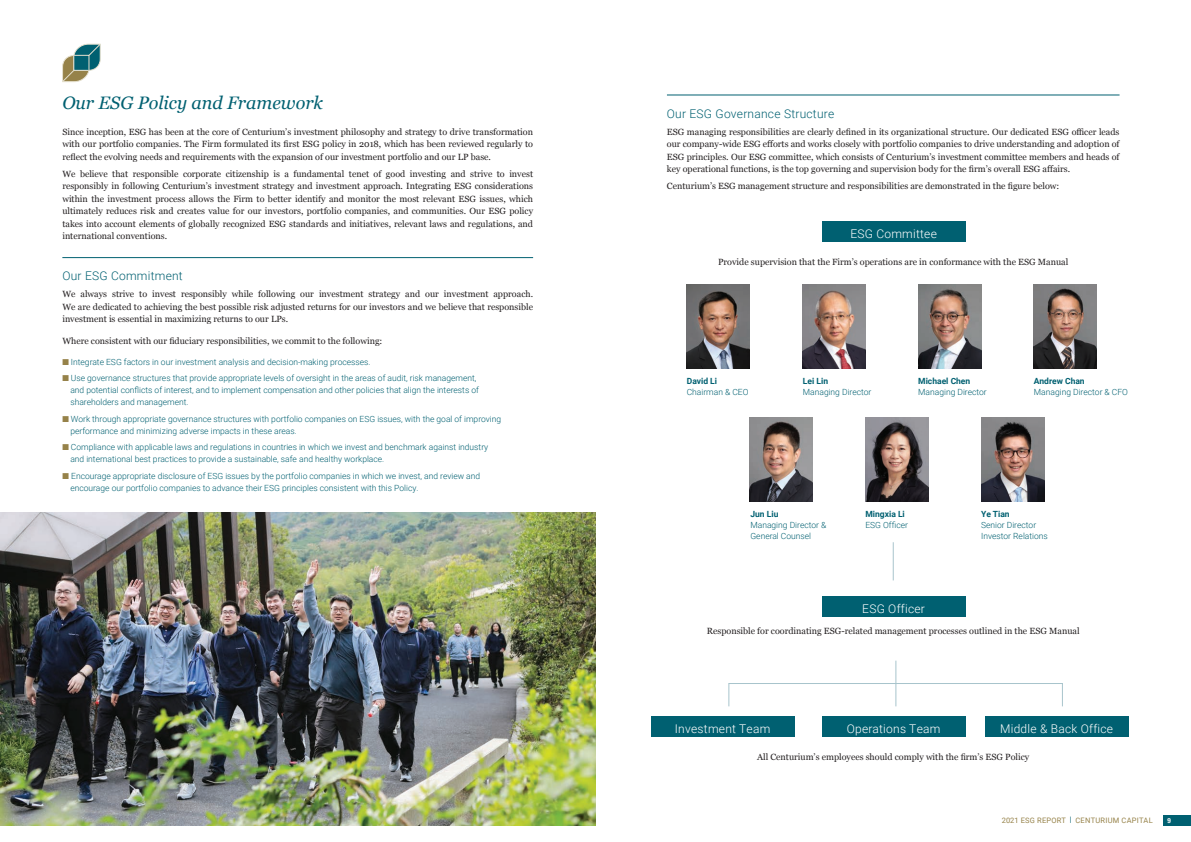
<style>
.page{position:relative;width:1191px;height:842px;background:#fff}
.page>*{position:absolute;margin:0;border:0;box-sizing:border-box;transform-origin:0 0}
.t1{font:italic 18px "Georgia";color:#006071}
.t2{font:300 12px "Roboto";letter-spacing:.02em;color:#fff}
.t3{font:300 12px "Roboto";letter-spacing:.02em;color:#006071}
.t4{font:9px/12.5px "Georgia";color:#231f20;text-align:justify}
.t5{font:300 8.5px/12px "Roboto";color:#006071}
.t6{font:700 8.5px "Roboto";color:#006071}
.t7{font:7.5px "Roboto";letter-spacing:.035em;color:#968249}
.t8{font:700 condensed 7px "Helvetica Neue";color:#fff}
.s1{color:#968249}
.s2{color:#006071}
</style>
<div class="page">
<div style="left:1163px;top:815px;width:28px;height:11px;background:#006071"></div>
<img style="left:0;top:512px;width:595px;height:314px">
<hr style="left:62px;top:257px;width:471px;height:1px;background:#006071">
<svg style="left:62px;top:44px;width:39px;height:38px"></svg>
<hr style="left:667px;top:95px;width:452px;height:1px;background:#006071">
<div style="left:822px;top:221px;width:143px;height:21px;background:#006071"></div>
<div style="left:822px;top:596px;width:143px;height:21px;background:#006071"></div>
<hr style="left:892px;top:542px;width:1px;height:38px;background:#a8c4cc">
<div style="left:822px;top:716px;width:143px;height:21px;background:#006071"></div>
<div style="left:985px;top:716px;width:143px;height:21px;background:#006071"></div>
<div style="left:651px;top:716px;width:143px;height:21px;background:#006071"></div>
<hr style="left:895px;top:661px;width:1px;height:45px;background:#a8c4cc">
<svg style="left:1062px;top:684px;width:1px;height:22px"></svg>
<svg style="left:728px;top:683px;width:1px;height:23px"></svg>
<hr style="left:729px;top:683px;width:334px;height:1px;background:#a8c4cc">
<img style="left:687px;top:285px;width:62px;height:84px">
<img style="left:749px;top:417px;width:63px;height:84px">
<img style="left:865px;top:417px;width:63px;height:84px">
<img style="left:981px;top:417px;width:63px;height:84px">
<img style="left:802px;top:285px;width:63px;height:84px">
<img style="left:918px;top:285px;width:63px;height:84px">
<img style="left:1034px;top:285px;width:62px;height:84px">
<h1 class="t1" style="left:62px;top:89px;width:262px">Our ESG Policy and Framework</h1>
<p class="t4" style="left:62px;top:125px;width:472px">Since inception, ESG has been at the core of Centurium’s investment philosophy and strategy to drive transformation with our portfolio companies. The Firm formulated its first ESG policy in 2018, which has been reviewed regularly to reflect the evolving needs and requirements with the expansion of our investment portfolio and our LP base.</p>
<p class="t4" style="left:62px;top:167px;width:472px">We believe that responsible corporate citizenship is a fundamental tenet of good investing and strive to invest responsibly in following Centurium’s investment strategy and investment approach. Integrating ESG considerations within the investment process allows the Firm to better identify and monitor the most relevant ESG issues, which ultimately reduces risk and creates value for our investors, portfolio companies, and communities. Our ESG policy takes into account elements of globally recognized ESG standards and initiatives, relevant laws and regulations, and international conventions.</p>
<h2 class="t3" style="left:62px;top:268px;width:122px">Our ESG Commitment</h2>
<p class="t4" style="left:62px;top:288px;width:472px">We always strive to invest responsibly while following our investment strategy and our investment approach.<br>We are dedicated to achieving the best possible risk adjusted returns for our investors and we believe that responsible investment is essential in maximizing returns to our LPs.</p>
<p class="t4" style="left:62px;top:334px;width:321px">Where consistent with our fiduciary responsibilities, we commit to the following:</p>
<p class="t5" style="left:62px;top:355px;width:310px"><span class="s1">■</span> Integrate ESG factors in our investment analysis and decision-making processes.</p>
<p class="t5" style="left:70px;top:372px;width:410px;text-indent:-8px"><span class="s1">■</span> Use governance structures that provide appropriate levels of oversight in the areas of audit, risk management, and potential conflicts of interest, and to implement compensation and other policies that align the interests of shareholders and management.</p>
<p class="t5" style="left:70px;top:412px;width:432px;text-indent:-8px"><span class="s1">■</span> Work through appropriate governance structures with portfolio companies on ESG issues, with the goal of improving performance and minimizing adverse impacts in these areas.</p>
<p class="t5" style="left:70px;top:441px;width:419px;text-indent:-8px"><span class="s1">■</span> Compliance with applicable laws and regulations in countries in which we invest and benchmark against industry and international best practices to provide a sustainable, safe and healthy workplace.</p>
<p class="t5" style="left:70px;top:469px;width:411px;text-indent:-8px"><span class="s1">■</span> Encourage appropriate disclosure of ESG issues by the portfolio companies in which we invest, and review and encourage our portfolio companies to advance their ESG principles consistent with this Policy.</p>
<h2 class="t3" style="left:667px;top:105px;width:169px">Our ESG Governance Structure</h2>
<p class="t4" style="left:667px;top:125px;width:454px">ESG managing responsibilities are clearly defined in its organizational structure. Our dedicated ESG officer leads our company-wide ESG efforts and works closely with portfolio companies to drive understanding and adoption of ESG principles. Our ESG committee, which consists of Centurium’s investment committee members and heads of key operational functions, is the top governing and supervision body for the firm’s overall ESG affairs.</p>
<p class="t4" style="left:667px;top:180px;width:394px">Centurium’s ESG management structure and responsibilities are demonstrated in the figure below:</p>
<h2 class="t2" style="left:850px;top:225px;width:88px">ESG Committee</h2>
<p class="t4" style="left:718px;top:255px;width:352px">Provide supervision that the Firm’s operations are in conformance with the ESG Manual</p>
<p class="t6" style="left:687px;top:375px;width:32px">David Li</p>
<p class="t5" style="left:687px;top:385px;width:63px">Chairman &amp; CEO</p>
<p class="t6" style="left:803px;top:375px;width:27px">Lei Lin</p>
<p class="t5" style="left:803px;top:385px;width:70px">Managing Director</p>
<p class="t6" style="left:918px;top:375px;width:54px">Michael Chen</p>
<p class="t5" style="left:918px;top:385px;width:70px">Managing Director</p>
<p class="t6" style="left:1034px;top:375px;width:52px">Andrew Chan</p>
<p class="t5" style="left:1034px;top:385px;width:95px">Managing Director &amp; CFO</p>
<p class="t6" style="left:750px;top:508px;width:30px">Jun Liu</p>
<p class="t5" style="left:750px;top:519px;width:77px;line-height:11px">Managing Director &amp;<br>General Counsel</p>
<p class="t6" style="left:865px;top:508px;width:41px">Mingxia Li</p>
<p class="t5" style="left:865px;top:518px;width:44px">ESG Officer</p>
<p class="t6" style="left:981px;top:508px;width:30px">Ye Tian</p>
<p class="t5" style="left:981px;top:519px;width:68px;line-height:11px">Senior Director<br>Investor Relations</p>
<h2 class="t2" style="left:862px;top:600px;width:64px">ESG Officer</h2>
<p class="t4" style="left:707px;top:624px;width:374px">Responsible for coordinating ESG-related management processes outlined in the ESG Manual</p>
<h2 class="t2" style="left:675px;top:720px;width:97px">Investment Team</h2>
<h2 class="t2" style="left:846px;top:720px;width:95px">Operations Team</h2>
<h2 class="t2" style="left:1000px;top:720px;width:114px">Middle &amp; Back Office</h2>
<p class="t4" style="left:757px;top:750px;width:274px">All Centurium’s employees should comply with the firm’s ESG Policy</p>
<p class="t7" style="left:1001px;top:815px;width:152px">2021 ESG REPORT <span class="s2">|</span> CENTURIUM CAPITAL</p>
<p class="t8" style="left:1167px;top:814px;width:5px">9</p>
</div>
